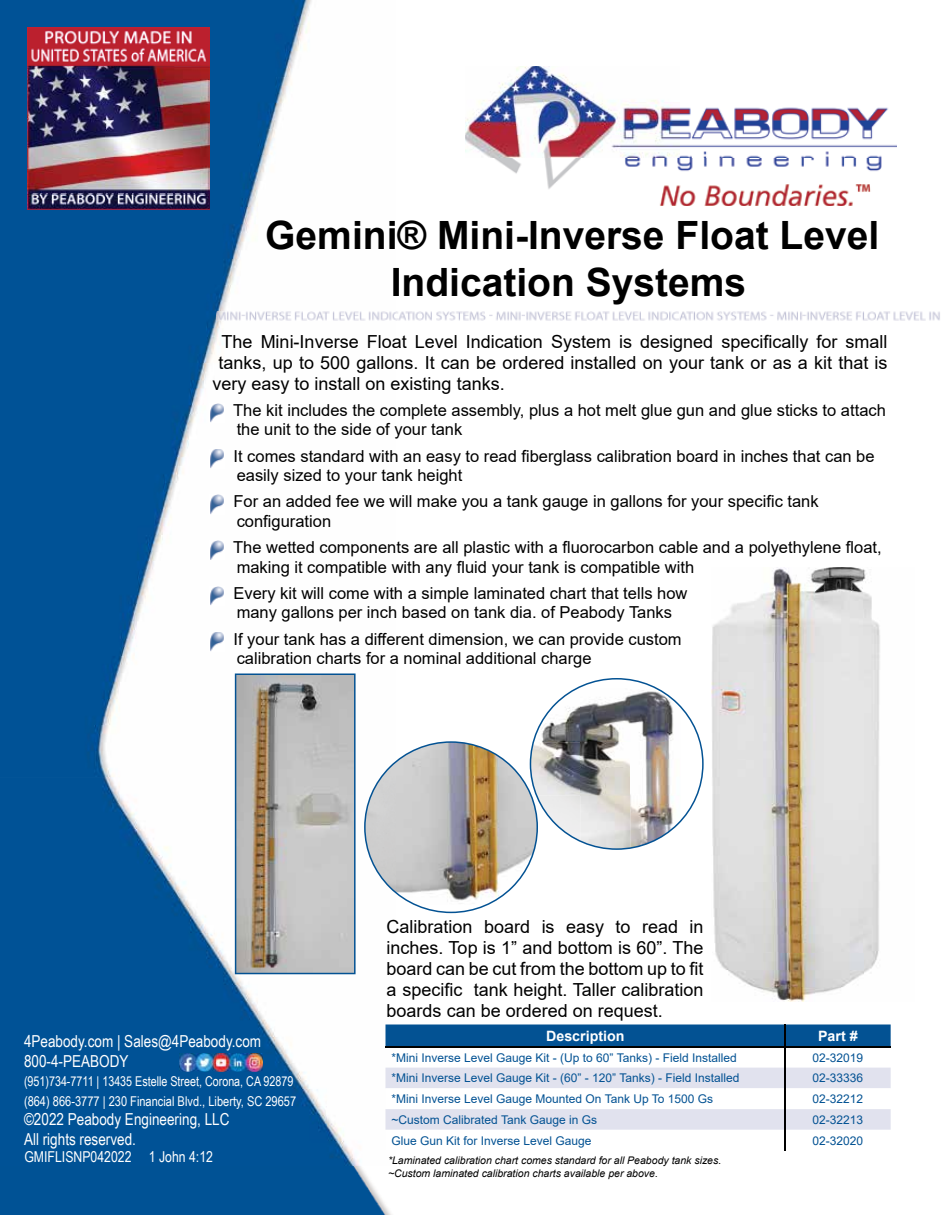
<style>
.page{position:relative;width:945px;height:1215px;background:#fff}
.page>*{position:absolute;margin:0;border:0;box-sizing:border-box;transform-origin:0 0}
.t1{font:700 39px/46.8px "Arial";color:#000;text-align:center}
.t2{font:18px/21px "Arial";color:#000;text-align:justify}
.t3{font:16.5px/19.5px "Arial";color:#000}
.t4{font:16.5px/19.5px "Arial Narrow";color:#fff}
.t5{font:15px "Arial Narrow";color:#fff}
.t6{font:700 14.25px "Arial";color:#fff}
.t7{font:13.5px/19.5px "Arial Narrow";color:#fff}
.t8{font:12px "Arial";color:#035293}
.t9{font:italic 10.5px/12.6px "Arial";color:#000}
</style>
<div class="page">
<img style="left:0;top:0;width:396px;height:1215px">
<img style="left:28px;top:66px;width:182px;height:143px">
<img style="left:28px;top:27px;width:182px;height:39px">
<img style="left:465px;top:66px;width:431px;height:139px">
<img style="left:180px;top:1054px;width:82px;height:17px">
<img style="left:712px;top:567px;width:168px;height:435px">
<img style="left:216px;top:311px;width:724px;height:10px">
<img style="left:210px;top:403px;width:14px;height:20px">
<img style="left:210px;top:449px;width:14px;height:19px">
<img style="left:210px;top:495px;width:14px;height:19px">
<img style="left:210px;top:541px;width:14px;height:19px">
<img style="left:210px;top:586px;width:14px;height:20px">
<img style="left:210px;top:632px;width:14px;height:19px">
<svg style="left:235px;top:674px;width:121px;height:300px;background:#b1afad"></svg>
<svg style="left:364px;top:678px;width:340px;height:235px"></svg>
<div style="left:386px;top:1024px;width:505px;height:22px;background:#035293"></div>
<svg style="left:386px;top:1068px;width:505px;height:83px"></svg>
<hr style="left:784px;top:1025px;width:2px;height:21px;background:#000">
<hr style="left:386px;top:1046px;width:399px;height:2px;background:#000">
<hr style="left:785px;top:1046px;width:106px;height:2px;background:#000">
<hr style="left:784px;top:1048px;width:2px;height:20px;background:#000">
<hr style="left:784px;top:1068px;width:2px;height:20px;background:#000">
<hr style="left:784px;top:1088px;width:2px;height:21px;background:#000">
<hr style="left:784px;top:1109px;width:2px;height:21px;background:#000">
<hr style="left:784px;top:1130px;width:2px;height:21px;background:#000">
<h1 class="t1" style="left:265px;top:213px;width:615px">Gemini® Mini-Inverse Float Level<br>Indication Systems</h1>
<p class="t2" style="left:222px;top:331px;width:667px">The Mini-Inverse Float Level Indication System is designed specifically for small</p>
<p class="t2" style="left:219px;top:352px;width:671px">tanks, up to 500 gallons. It can be ordered installed on your tank or as a kit that is</p>
<p class="t2" style="left:213px;top:373px;width:294px">very easy to install on existing tanks.</p>
<p class="t3" style="left:233px;top:400px;width:654px">The kit includes the complete assembly, plus a hot melt glue gun and glue sticks to attach the unit to the side of your tank</p>
<p class="t3" style="left:234px;top:446px;width:643px">It comes standard with an easy to read fiberglass calibration board in inches that can be easily sized to your tank height</p>
<p class="t3" style="left:234px;top:492px;width:587px">For an added fee we will make you a tank gauge in gallons for your specific tank configuration</p>
<p class="t3" style="left:233px;top:538px;width:650px">The wetted components are all plastic with a fluorocarbon cable and a polyethylene float, making it compatible with any fluid your tank is compatible with</p>
<p class="t3" style="left:234px;top:583px;width:455px">Every kit will come with a simple laminated chart that tells how many gallons per inch based on tank dia. of Peabody Tanks</p>
<p class="t3" style="left:234px;top:629px;width:450px">If your tank has a different dimension, we can provide custom calibration charts for a nominal additional charge</p>
<p class="t4" style="left:24px;top:1031px;width:239px">4Peabody.com | Sales@4Peabody.com<br>800-4-PEABODY</p>
<p class="t7" style="left:24px;top:1071px;width:274px">(951)734-7711 | 13435 Estelle Street, Corona, CA 92879 (864) 866-3777 | 230 Financial Blvd., Liberty, SC 29657</p>
<p class="t4" style="left:24px;top:1109px;width:207px">©2022 Peabody Engineering, LLC<br>All rights reserved.</p>
<p class="t5" style="left:24px;top:1146px;width:190px">GMIFLISNP042022 1 John 4:12</p>
<p class="t2" style="left:387px;top:916px;width:318px">Calibration board is easy to read in inches. Top is 1” and bottom is 60”. The board can be cut from the bottom up to fit a specific tank height. Taller calibration boards can be ordered on request.</p>
<p class="t6" style="left:546px;top:1026px;width:80px">Description</p>
<p class="t6" style="left:818px;top:1026px;width:41px">Part #</p>
<p class="t8" style="left:392px;top:1049px;width:347px">*Mini Inverse Level Gauge Kit - (Up to 60” Tanks) - Field Installed</p>
<p class="t8" style="left:813px;top:1049px;width:52px">02-32019</p>
<p class="t8" style="left:392px;top:1070px;width:349px">*Mini Inverse Level Gauge Kit - (60” - 120” Tanks) - Field Installed</p>
<p class="t8" style="left:813px;top:1070px;width:52px">02-33336</p>
<p class="t8" style="left:392px;top:1091px;width:323px">*Mini Inverse Level Gauge Mounted On Tank Up To 1500 Gs</p>
<p class="t8" style="left:813px;top:1091px;width:52px">02-32212</p>
<p class="t8" style="left:392px;top:1111px;width:207px">~Custom Calibrated Tank Gauge in Gs</p>
<p class="t8" style="left:813px;top:1111px;width:52px">02-32213</p>
<p class="t8" style="left:392px;top:1132px;width:202px">Glue Gun Kit for Inverse Level Gauge</p>
<p class="t8" style="left:813px;top:1132px;width:52px">02-32020</p>
<p class="t9" style="left:388px;top:1154px;width:335px">*Laminated calibration chart comes standard for all Peabody tank sizes. ~Custom laminated calibration charts available per above.</p>
</div>
